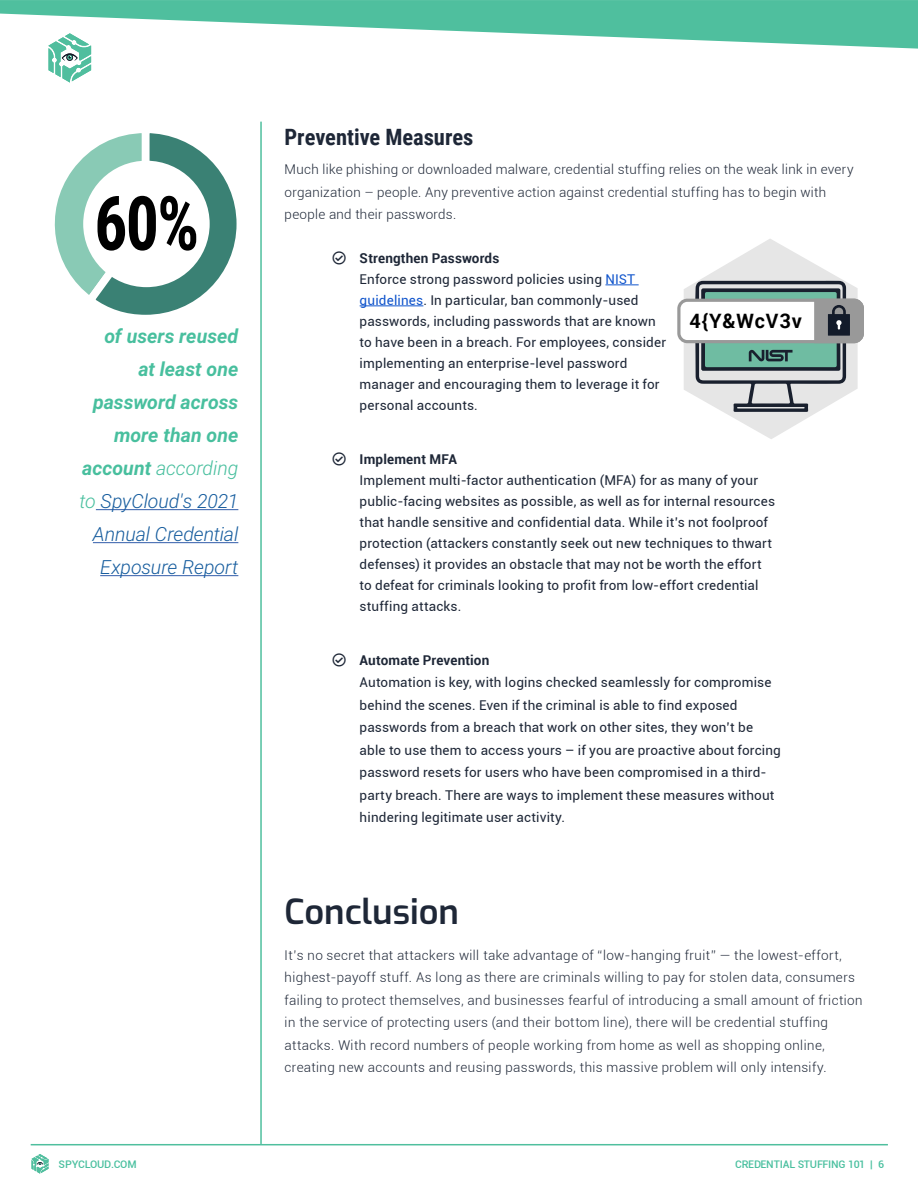
<style>
.page{position:relative;width:918px;height:1188px;background:#fff}
.page>*{position:absolute;margin:0;border:0;box-sizing:border-box;transform-origin:0 0}
.t1{font:700 75px "Roboto Condensed";color:#000;scale:.87 1}
.Heading_1{font:600 34.5px "Exo";color:#1e2737}
.Heading_2{font:700 22.5px "Roboto Condensed";color:#1e2737}
.t2{font:700 19.8px "Roboto";letter-spacing:.05em;color:#000}
.sidebar_big_text{font:italic 700 19.5px/33px "Roboto";color:#48bf9e;text-align:right}
.t3{font:13.5px/21px "Roboto";letter-spacing:.01em;color:#1e2737}
.Main_text{font:300 13.5px/22.5px "Roboto";letter-spacing:.01em;color:#1e2737}
.t4{font:500 10.5px "Roboto";color:#48bf9e}
.s1{font-weight:300}
.s2{font-weight:300;color:#175d9e}
.s3{font-weight:700}
.s4{color:#15c}
</style>
<div class="page">
<hr style="left:31px;top:1144px;width:857px;height:1px;background:#4fbf9e">
<svg style="left:0;top:0;width:918px;height:49px;fill:#4fbf9e"></svg>
<svg style="left:49px;top:33px;width:42px;height:49px"></svg>
<svg style="left:32px;top:1154px;width:17px;height:20px"></svg>
<hr style="left:605px;top:285px;width:34px;height:1px;background:#15c">
<hr style="left:360px;top:306px;width:63px;height:1px;background:#15c">
<svg style="left:54px;top:133px;width:183px;height:182px"></svg>
<hr style="left:96px;top:509px;width:142px;height:1px;background:#325caa">
<hr style="left:93px;top:542px;width:145px;height:1px;background:#325caa">
<hr style="left:100px;top:575px;width:138px;height:1px;background:#325caa">
<hr style="left:260px;top:122px;width:2px;height:1022px;background:#4fbf9e">
<svg style="left:677px;top:239px;width:187px;height:200px"></svg>
<p class="t1" style="left:94px;top:171px;width:122px">60%</p>
<p class="sidebar_big_text" style="left:80px;top:319px;width:160px">of users reused<br>at least one password across more than one account <span class="s1">according to</span> <span class="s2">SpyCloud's 2021<br>Annual Credential<br>Exposure Report</span></p>
<p class="Heading_2" style="left:285px;top:121px;width:190px">Preventive Measures</p>
<p class="Main_text" style="left:285px;top:159px;width:571px">Much like phishing or downloaded malware, credential stuffing relies on the weak link in every organization – people. Any preventive action against credential stuffing has to begin with people and their passwords.</p>
<p class="t3" style="left:360px;top:248px;width:308px"><span class="s3">Strengthen Passwords<br></span>Enforce strong password policies using <span class="s4">NIST guidelines</span>. In particular, ban commonly-used passwords, including passwords that are known to have been in a breach. For employees, consider implementing an enterprise-level password manager and encouraging them to leverage it for personal accounts.</p>
<p class="t2" style="left:689px;top:311px;width:114px">4{Y&amp;WcV3v</p>
<p class="t3" style="left:360px;top:449px;width:417px"><span class="s3">Implement MFA<br></span>Implement multi-factor authentication (MFA) for as many of your public-facing websites as possible, as well as for internal resources that handle sensitive and confidential data. While it’s not foolproof protection (attackers constantly seek out new techniques to thwart defenses) it provides an obstacle that may not be worth the effort to defeat for criminals looking to profit from low-effort credential stuffing attacks.</p>
<p class="t3" style="left:360px;top:650px;width:423px;line-height:22.5px"><span class="s3">Automate Prevention<br></span>Automation is key, with logins checked seamlessly for compromise behind the scenes. Even if the criminal is able to find exposed passwords from a breach that work on other sites, they won’t be able to use them to access yours – if you are proactive about forcing password resets for users who have been compromised in a third&shy;party breach. There are ways to implement these measures without hindering legitimate user activity.</p>
<p class="Heading_1" style="left:285px;top:885px;width:176px">Conclusion</p>
<p class="Main_text" style="left:285px;top:945px;width:580px">It’s no secret that attackers will take advantage of “low-hanging fruit” — the lowest-effort, highest-payoff stuff. As long as there are criminals willing to pay for stolen data, consumers failing to protect themselves, and businesses fearful of introducing a small amount of friction in the service of protecting users (and their bottom line), there will be credential stuffing attacks. With record numbers of people working from home as well as shopping online, creating new accounts and reusing passwords, this massive problem will only intensify.</p>
<p class="t4" style="left:59px;top:1159px;width:79px">SPYCLOUD.COM</p>
<p class="t4" style="left:735px;top:1159px;width:150px">CREDENTIAL STUFFING 101 | 6</p>
</div>
